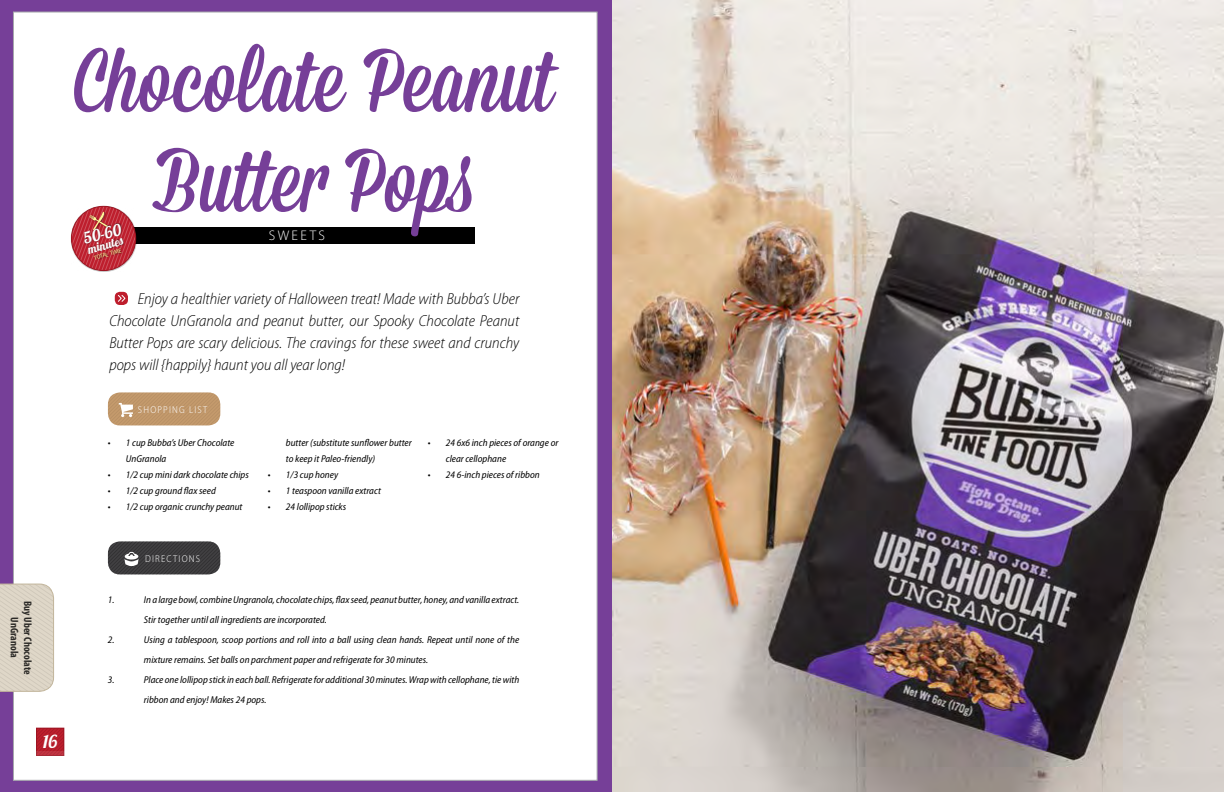
<style>
.page{position:relative;width:1224px;height:792px;background:#fff}
.page>*{position:absolute;margin:0;border:0;box-sizing:border-box;transform-origin:0 0}
.t1{font:90px/100px "Mission Script";color:#763f98;text-align:center}
.t2{font:18px "Lobster 1.4";color:#fff}
.t3{font:italic 300 semi-condensed 16px/22px "Myriad Pro";color:#000;text-align:justify}
.t4{font:16px "Lobster 1.4";color:#fff}
.t5{font:300 14px "Myriad Pro";letter-spacing:.17em;color:#fff}
.t6{font:12px "Lobster 1.4";color:#fff}
.t7{font:700 condensed 11px/13.2px "Myriad Pro";color:#000;text-align:center}
.t8{font:italic semi-condensed 10px/16px "Myriad Pro";color:#000}
.t9{font:300 semi-condensed 10px "Myriad Pro";letter-spacing:.12em;color:#fff}
.t10{font:semi-condensed 6px "Myriad Pro";color:#fff799}
</style>
<div class="page">
<div style="left:0;top:0;width:630px;height:792px;background:#763f98"></div>
<div style="left:13px;top:12px;width:585px;height:769px;background:#fff;border:1px solid #a7a9ac"></div>
<img style="left:612px;top:0;width:612px;height:792px">
<div style="left:119px;top:227px;width:356px;height:16px;background:#000"></div>
<svg style="left:38px;top:730px;width:24px;height:22px"></svg>
<div style="left:36px;top:728px;width:28px;height:28px;border:1px solid #9c1421"></div>
<svg style="left:36px;top:752px;width:28px;height:4px"></svg>
<div style="left:71px;top:206px;width:66px;height:66px;background:#000;opacity:.25"></div>
<svg style="left:72px;top:207px;width:63px;height:63px"></svg>
<div style="left:84px;top:223px;width:40px;height:37px;background:#000;opacity:.4"></div>
<div style="left:115px;top:292px;width:13px;height:13px;background:#be1e2d;border-radius:5px"></div>
<svg style="left:118px;top:295px;width:8px;height:7px"></svg>
<svg style="left:108px;top:392px;width:112px;height:33px;background:#c49d73"></svg>
<svg style="left:108px;top:541px;width:112px;height:33px;background:#49484a"></svg>
<svg style="left:0;top:583px;width:54px;height:109px;background:#dad2c3"></svg>
<h1 class="t1" style="left:75px;top:35px;width:481px">Chocolate Peanut<br>Butter Pops</h1>
<h3 class="t4" style="left:81px;top:229px;width:40px;rotate:-15deg">50-60</h3>
<h3 class="t5" style="left:269px;top:228px;width:58px">SWEETS</h3>
<p class="t6" style="left:86px;top:242px;width:37px;rotate:-15deg">minutes</p>
<p class="t10" style="left:94px;top:255px;width:29px;rotate:-15deg">TOTAL TIME</p>
<p class="t3" style="left:109px;top:287px;width:411px;text-indent:28px">Enjoy a healthier variety of Halloween treat! Made with Bubba’s Uber Chocolate UnGranola and peanut butter, our Spooky Chocolate Peanut Butter Pops are scary delicious. The cravings for these sweet and crunchy pops will {happily} haunt you all year long!</p>
<p class="t9" style="left:138px;top:403px;width:71px">SHOPPING LIST</p>
<p class="t8" style="left:126px;top:435px;width:110px;text-indent:-18px">• 1 cup Bubba’s Uber Chocolate<br>UnGranola</p>
<p class="t8" style="left:108px;top:467px;width:142px">• 1/2 cup mini dark chocolate chips</p>
<p class="t8" style="left:108px;top:483px;width:109px">• 1/2 cup ground flax seed</p>
<p class="t8" style="left:108px;top:499px;width:136px">• 1/2 cup organic crunchy peanut</p>
<p class="t8" style="left:286px;top:435px;width:127px">butter (substitute sunflower butter to keep it Paleo-friendly)</p>
<p class="t8" style="left:268px;top:467px;width:72px">• 1/3 cup honey</p>
<p class="t8" style="left:268px;top:483px;width:114px">• 1 teaspoon vanilla extract</p>
<p class="t8" style="left:268px;top:499px;width:80px">• 24 lollipop sticks</p>
<p class="t8" style="left:446px;top:435px;width:114px;text-indent:-18px">• 24 6x6 inch pieces of orange or clear cellophane</p>
<p class="t8" style="left:428px;top:467px;width:113px">• 24 6-inch pieces of ribbon</p>
<p class="t7" style="left:35px;top:601px;width:75px;rotate:90deg">Buy Uber Chocolate<br>UnGranola</p>
<h2 class="t2" style="left:43px;top:730px;width:16px">16</h2>
<p class="t9" style="left:145px;top:552px;width:57px">DIRECTIONS</p>
<p class="t8" style="left:108px;top:592px;width:8px">1.</p>
<p class="t8" style="left:144px;top:590px;width:377px;line-height:20px">In a large bowl, combine Ungranola, chocolate chips, flax seed, peanut butter, honey, and vanilla extract.<br>Stir together until all ingredients are incorporated.</p>
<p class="t8" style="left:108px;top:632px;width:8px">2.</p>
<p class="t8" style="left:144px;top:630px;width:377px;line-height:20px">Using a tablespoon, scoop portions and roll into a ball using clean hands. Repeat until none of the mixture remains. Set balls on parchment paper and refrigerate for 30 minutes.</p>
<p class="t8" style="left:108px;top:672px;width:8px">3.</p>
<p class="t8" style="left:144px;top:670px;width:377px;line-height:20px">Place one lollipop stick in each ball. Refrigerate for additional 30 minutes. Wrap with cellophane, tie with ribbon and enjoy! Makes 24 pops.</p>
</div>
